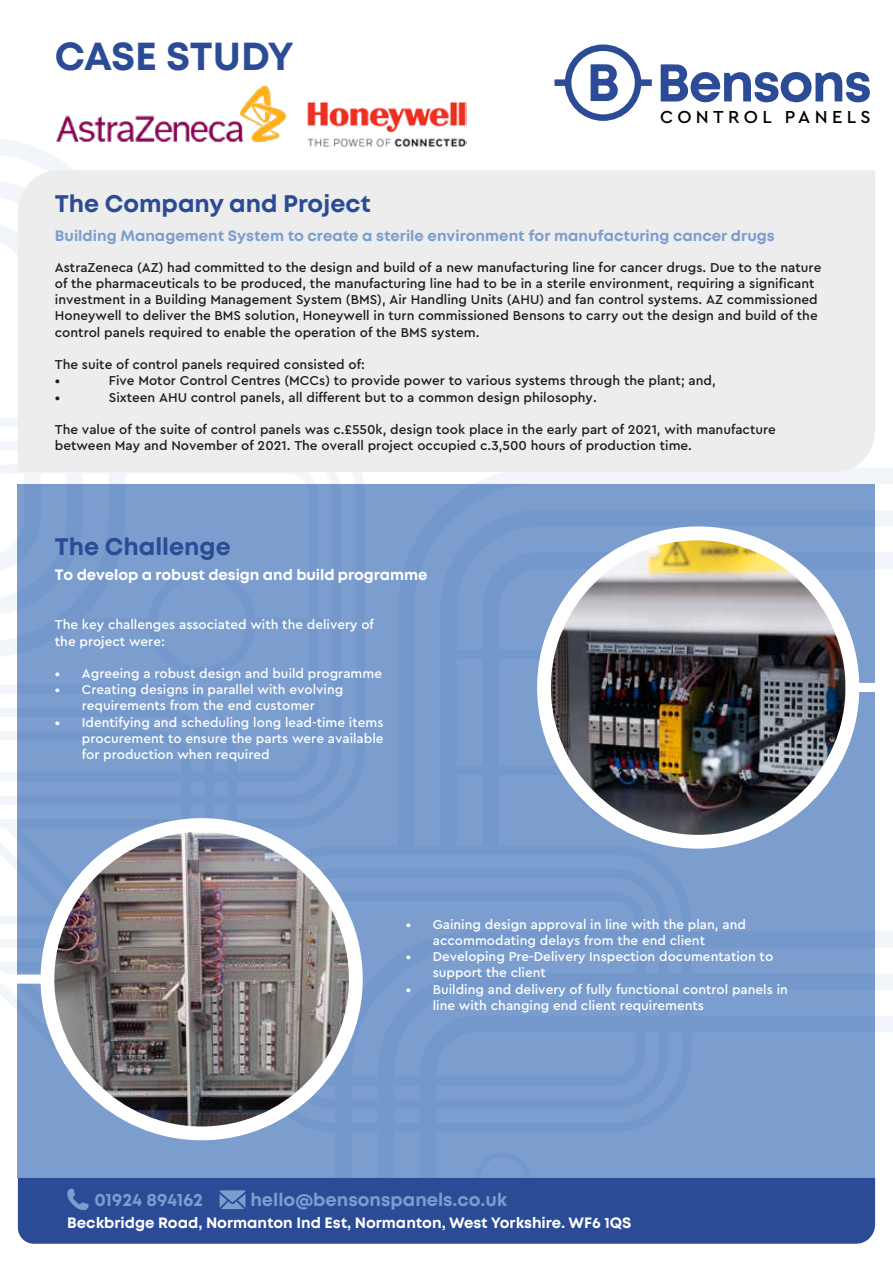
<style>
.page{position:relative;width:893px;height:1263px;background:#fff}
.page>*{position:absolute;margin:0;border:0;box-sizing:border-box;transform-origin:0 0}
.t1{font:700 39px "Mont";letter-spacing:-.01em;color:#2b4b96}
.t2{font:700 24px "Mont";color:#2b4b96}
.t3{font:500 18.3px "Cera Pro";letter-spacing:.24em;color:#010101}
.t4{font:700 18px "Mont";color:#7b9ecf}
.t5{font:700 15px "Mont";letter-spacing:-.005em;color:#fff}
.t6{font:700 15px "Mont";color:#7b9ecf}
.t7{font:500 13.5px/16.2px "Cera Pro";color:#1d1d1b}
.t8{font:500 13.5px/16.2px "Cera Pro";color:#fff}
</style>
<div class="page">
<div style="left:565px;top:44px;width:76px;height:77px;border:6px solid #2b4b96;border-radius:50%"></div>
<svg style="left:591px;top:64px;width:27px;height:37px"></svg>
<div style="left:554px;top:79px;width:14px;height:7px;background:#2b4b96"></div>
<div style="left:638px;top:79px;width:14px;height:7px;background:#2b4b96"></div>
<svg style="left:661px;top:64px;width:209px;height:39px"></svg>
<div style="left:18px;top:484px;width:857px;height:694px;background:#7b9ecf"></div>
<svg style="left:0;top:472px;width:315px;height:259px"></svg>
<div style="left:475px;top:468px;width:418px;height:16px;background:#f2f5fa"></div>
<svg style="left:0;top:139px;width:133px;height:527px"></svg>
<svg style="left:0;top:172px;width:91px;height:452px"></svg>
<div style="left:149px;top:569px;width:107px;height:107px;border:9px solid #7b9ecf;border-radius:50%"></div>
<div style="left:64px;top:618px;width:89px;height:9px;background:#7498cb"></div>
<div style="left:251px;top:618px;width:86px;height:9px;background:#7498cb"></div>
<svg style="left:0;top:731px;width:189px;height:203px"></svg>
<svg style="left:0;top:954px;width:47px;height:97px"></svg>
<div style="left:449px;top:650px;width:127px;height:9px;background:#7498cb"></div>
<div style="left:449px;top:766px;width:127px;height:9px;background:#7498cb"></div>
<div style="left:475px;top:1152px;width:56px;height:56px;border:5px solid #7b9ecf;border-radius:50%"></div>
<div style="left:18px;top:1178px;width:857px;height:66px;background:#2b4b96"></div>
<div style="left:18px;top:170px;width:857px;height:302px;background:#ecedec"></div>
<img style="left:47px;top:824px;width:307px;height:304px">
<div style="left:41px;top:818px;width:322px;height:322px;border:14px solid #fff;border-radius:50%"></div>
<div style="left:0;top:974px;width:47px;height:10px;background:#fff"></div>
<svg style="left:220px;top:1190px;width:25px;height:19px"></svg>
<svg style="left:67px;top:1188px;width:22px;height:22px"></svg>
<img style="left:544px;top:539px;width:308px;height:303px">
<div style="left:537px;top:526px;width:322px;height:323px;border:14px solid #fff;border-radius:50%"></div>
<div style="left:846px;top:683px;width:47px;height:9px;background:#fff"></div>
<img style="left:54px;top:85px;width:233px;height:70px">
<img style="left:307px;top:101px;width:160px;height:47px">
<h1 class="t1" style="left:55px;top:31px;width:241px">CASE STUDY</h1>
<h3 class="t3" style="left:660px;top:104px;width:212px">CONTROL PANELS</h3>
<h2 class="t2" style="left:55px;top:188px;width:317px">The Company and Project</h2>
<p class="t6" style="left:55px;top:226px;width:721px">Building Management System to create a sterile environment for manufacturing cancer drugs</p>
<p class="t7" style="left:55px;top:259px;width:768px">AstraZeneca (AZ) had committed to the design and build of a new manufacturing line for cancer drugs. Due to the nature of the pharmaceuticals to be produced, the manufacturing line had to be in a sterile environment, requiring a significant investment in a Building Management System (BMS), Air Handling Units (AHU) and fan control systems. AZ commissioned Honeywell to deliver the BMS solution, Honeywell in turn commissioned Bensons to carry out the design and build of the control panels required to enable the operation of the BMS system.</p>
<p class="t7" style="left:55px;top:356px;width:311px">The suite of control panels required consisted of: •</p>
<p class="t7" style="left:109px;top:372px;width:608px">Five Motor Control Centres (MCCs) to provide power to various systems through the plant; and,</p>
<p class="t7" style="left:55px;top:388px;width:7px">•</p>
<p class="t7" style="left:109px;top:388px;width:489px">Sixteen AHU control panels, all different but to a common design philosophy.</p>
<p class="t7" style="left:55px;top:421px;width:722px">The value of the suite of control panels was c.£550k, design took place in the early part of 2021, with manufacture between May and November of 2021. The overall project occupied c.3,500 hours of production time.</p>
<h2 class="t2" style="left:55px;top:531px;width:177px">The Challenge</h2>
<p class="t5" style="left:55px;top:565px;width:374px">To develop a robust design and build programme</p>
<p class="t8" style="left:55px;top:616px;width:321px">The key challenges associated with the delivery of the project were:</p>
<p class="t8" style="left:55px;top:665px;width:329px">• Agreeing a robust design and build programme</p>
<p class="t8" style="left:55px;top:681px;width:290px;text-align:center">• Creating designs in parallel with evolving requirements from the end customer</p>
<p class="t8" style="left:82px;top:713px;width:303px;text-align:justify;text-indent:-27px">• Identifying and scheduling long lead-time items procurement to ensure the parts were available for production when required</p>
<p class="t8" style="left:433px;top:915px;width:315px;text-indent:-27px">• Gaining design approval in line with the plan, and accommodating delays from the end client</p>
<p class="t8" style="left:433px;top:948px;width:342px;text-indent:-27px">• Developing Pre-Delivery Inspection documentation to support the client</p>
<p class="t8" style="left:433px;top:980px;width:357px;text-indent:-27px">• Building and delivery of fully functional control panels in line with changing end client requirements</p>
<h3 class="t4" style="left:94px;top:1188px;width:110px">01924 894162</h3>
<h3 class="t4" style="left:250px;top:1188px;width:258px">hello@bensonspanels.co.uk</h3>
<p class="t5" style="left:67px;top:1213px;width:566px">Beckbridge Road, Normanton Ind Est, Normanton, West Yorkshire. WF6 1QS</p>
</div>
